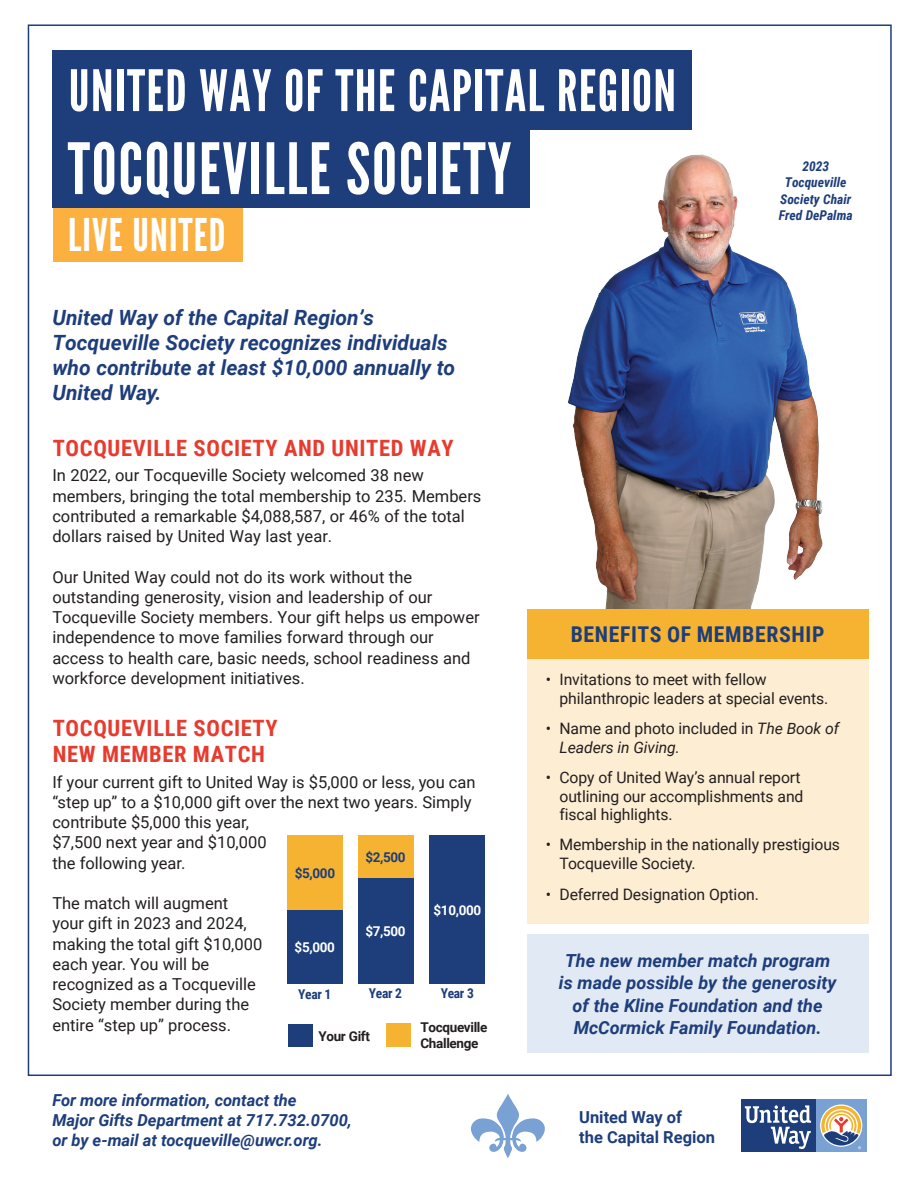
<style>
.page{position:relative;width:918px;height:1188px;background:#fff}
.page>*{position:absolute;margin:0;border:0;box-sizing:border-box;transform-origin:0 0}
.t1{font:70.5px "League Gothic";letter-spacing:.025em;color:#fff}
.t2{font:57px "League Gothic";letter-spacing:.025em;color:#fff}
.t3{font:45px "League Gothic";letter-spacing:.025em;color:#fff}
.t4{font:700 22.5px/25.5px "Roboto Condensed";letter-spacing:.03em;color:#e63b2e}
.t5{font:700 21.75px "Roboto Condensed";letter-spacing:.03em;color:#1d3d7b}
.t6{font:italic 700 21px/25.2px "Roboto";color:#1d3d7b}
.t7{font:italic 700 18px/22.5px "Roboto";color:#1d3d7b;text-align:center}
.t8{font:16.5px/20.2px "Roboto";color:#231f20}
.t9{font:italic 700 16.5px/20.2px "Roboto";color:#1d3d7b}
.t10{font:700 16.5px/19.8px "Roboto";color:#1d3d7b}
.t11{font:15.75px/18.9px "Roboto";letter-spacing:-.005em;color:#231f20}
.t12{font:italic 15.75px/18.9px "Roboto";letter-spacing:-.005em;color:#231f20}
.t13{font:italic 700 13.5px/16.2px "Roboto Condensed";color:#1d3d7b;text-align:center}
.t14{font:700 13.5px/16.2px "Roboto";letter-spacing:-.025em;color:#231f20}
.t15{font:700 13.5px "Roboto";letter-spacing:-.025em;color:#fff}
.t16{font:700 13.5px "Roboto Condensed";letter-spacing:-.025em;color:#1d3d7b}
.t17{font:700 13.5px "Roboto";letter-spacing:-.025em;color:#1d3d7b}
.s1{font-style:normal}
</style>
<div class="page">
<div style="left:53px;top:208px;width:189px;height:54px;background:#fbb03f"></div>
<div style="left:53px;top:128px;width:477px;height:80px;background:#1d3d7b"></div>
<div style="left:53px;top:50px;width:639px;height:80px;background:#1d3d7b"></div>
<div style="left:287px;top:835px;width:56px;height:75px;background:#f6b332"></div>
<div style="left:287px;top:910px;width:56px;height:73px;background:#1d3d7b"></div>
<div style="left:358px;top:878px;width:56px;height:105px;background:#1d3d7b"></div>
<div style="left:358px;top:835px;width:56px;height:43px;background:#f6b332"></div>
<div style="left:429px;top:835px;width:56px;height:149px;background:#1d3d7b"></div>
<div style="left:387px;top:1024px;width:24px;height:23px;background:#f6b332"></div>
<div style="left:288px;top:1024px;width:24px;height:23px;background:#1d3d7b"></div>
<div style="left:527px;top:935px;width:341px;height:118px;background:#e1e9f5"></div>
<svg style="left:471px;top:1094px;width:74px;height:64px"></svg>
<div style="left:816px;top:1099px;width:51px;height:53px;background:#79a1d4"></div>
<svg style="left:820px;top:1104px;width:42px;height:43px"></svg>
<div style="left:741px;top:1099px;width:75px;height:53px;background:#1d3d7b"></div>
<svg style="left:745px;top:1105px;width:66px;height:44px"></svg>
<svg style="left:821px;top:1106px;width:40px;height:43px"></svg>
<img style="left:568px;top:154px;width:255px;height:455px">
<div style="left:527px;top:646px;width:341px;height:277px;background:#fdeed3"></div>
<div style="left:527px;top:609px;width:341px;height:49px;background:#f6b332"></div>
<h2 class="t2" style="left:69px;top:57px;width:609px">UNITED WAY OF THE CAPITAL REGION</h2>
<h1 class="t1" style="left:68px;top:127px;width:445px">TOCQUEVILLE SOCIETY</h1>
<h3 class="t3" style="left:68px;top:209px;width:159px">LIVE UNITED</h3>
<p class="t6" style="left:53px;top:304px;width:404px">United Way of the Capital Region’s Tocqueville Society recognizes individuals who contribute at least $10,000 annually to United Way.</p>
<p class="t13" style="left:779px;top:158px;width:75px">2023<br>Tocqueville<br>Society Chair<br>Fred DePalma</p>
<h3 class="t4" style="left:53px;top:434px;width:402px">TOCQUEVILLE SOCIETY AND UNITED WAY</h3>
<p class="t8" style="left:52px;top:465px;width:431px">In 2022, our Tocqueville Society welcomed 38 new members, bringing the total membership to 235. Members contributed a remarkable $4,088,587, or 46% of the total dollars raised by United Way last year.</p>
<p class="t8" style="left:52px;top:566px;width:429px">Our United Way could not do its work without the outstanding generosity, vision and leadership of our Tocqueville Society members. Your gift helps us empower independence to move families forward through our access to health care, basic needs, school readiness and workforce development initiatives.</p>
<h3 class="t4" style="left:53px;top:715px;width:227px">TOCQUEVILLE SOCIETY<br>NEW MEMBER MATCH</h3>
<p class="t8" style="left:52px;top:771px;width:425px">If your current gift to United Way is $5,000 or less, you can “step up” to a $10,000 gift over the next two years. Simply contribute $5,000 this year,<br>$7,500 next year and $10,000<br>the following year.</p>
<p class="t8" style="left:52px;top:892px;width:212px">The match will augment your gift in 2023 and 2024, making the total gift $10,000 each year. You will be recognized as a Tocqueville<br>Society member during the entire “step up” process.</p>
<p class="t17" style="left:365px;top:848px;width:42px">$2,500</p>
<p class="t17" style="left:295px;top:864px;width:42px">$5,000</p>
<p class="t15" style="left:434px;top:900px;width:49px">$10,000</p>
<p class="t15" style="left:365px;top:922px;width:42px">$7,500</p>
<p class="t15" style="left:295px;top:938px;width:42px">$5,000</p>
<p class="t16" style="left:298px;top:985px;width:35px">Year 1</p>
<p class="t16" style="left:441px;top:984px;width:35px">Year 3</p>
<p class="t14" style="left:421px;top:1019px;width:68px">Tocqueville<br>Challenge</p>
<p class="t16" style="left:369px;top:984px;width:35px">Year 2</p>
<p class="t14" style="left:318px;top:1027px;width:53px">Your Gift</p>
<p class="t9" style="left:52px;top:1089px;width:301px">For more information, contact the<br>Major Gifts Department at 717.732.0700, or by e-mail at tocqueville@uwcr.org.</p>
<h3 class="t5" style="left:571px;top:619px;width:255px">BENEFITS OF MEMBERSHIP</h3>
<p class="t11" style="left:559px;top:670px;width:271px;text-indent:-13px">• Invitations to meet with fellow philanthropic leaders at special events.</p>
<p class="t12" style="left:559px;top:718px;width:281px;text-indent:-13px"><span class="s1">• Name and photo included in</span> The Book of<br>Leaders in Giving.</p>
<p class="t11" style="left:559px;top:767px;width:246px;text-indent:-13px">• Copy of United Way’s annual report outlining our accomplishments and fiscal highlights.</p>
<p class="t11" style="left:559px;top:834px;width:282px;text-indent:-13px">• Membership in the nationally prestigious<br>Tocqueville Society.</p>
<p class="t11" style="left:546px;top:884px;width:215px">• Deferred Designation Option.</p>
<p class="t7" style="left:559px;top:949px;width:279px">The new member match program is made possible by the generosity of the Kline Foundation and the<br>McCormick Family Foundation.</p>
<p class="t10" style="left:579px;top:1106px;width:137px">United Way of<br>the Capital Region</p>
</div>
